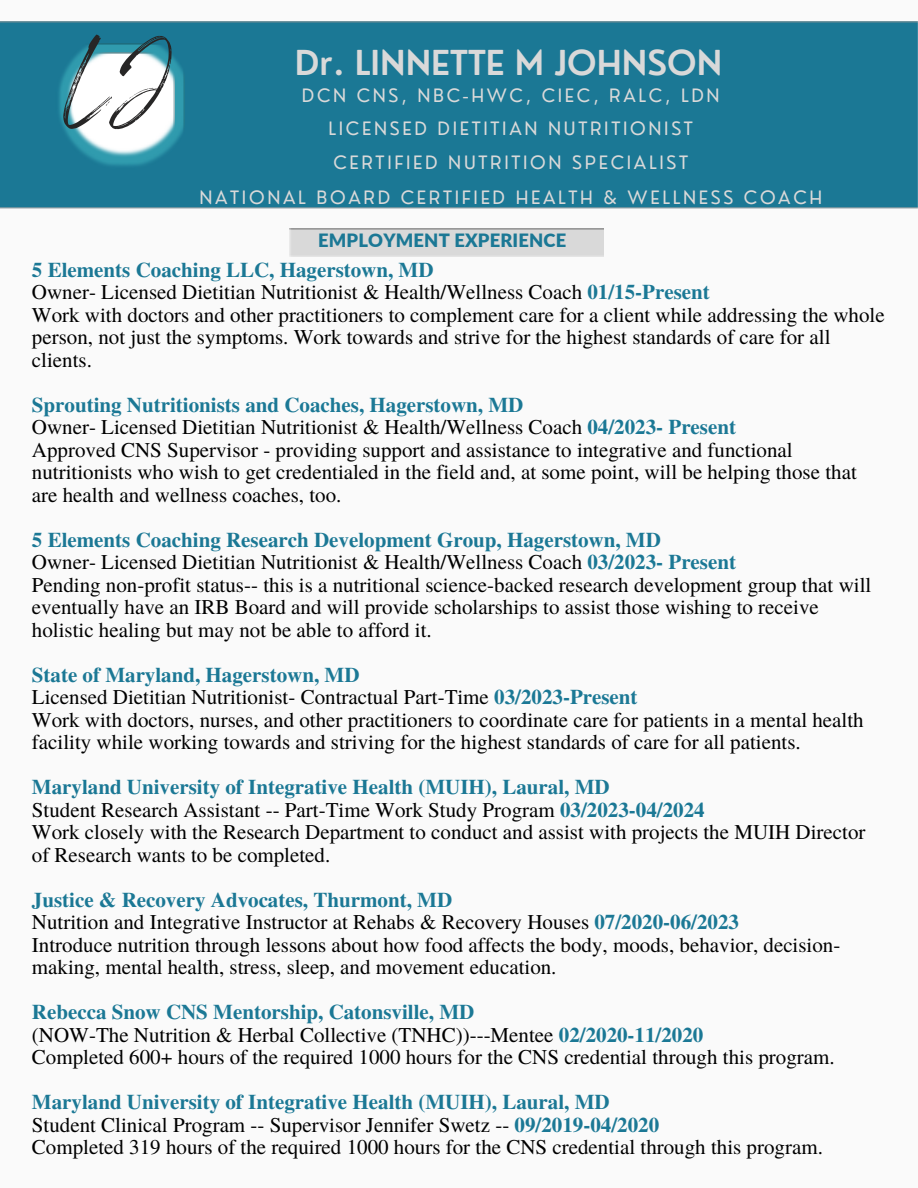
<style>
.page{position:relative;width:918px;height:1188px;background:#fafafa}
.page>*{position:absolute;margin:0;border:0;box-sizing:border-box;transform-origin:0 0}
.t1{font:72px "Breathing";color:#272626}
.t2{font:600 33.6px "Nourd";color:#d9d9d9}
.t3{font:21px/22.5px "Te X Gyre Termes";color:#000}
.t4{font:900 18.3px "Lato";letter-spacing:.01em;color:#1b7895}
.t5{font:18px/34.2px "Nourd";letter-spacing:.15em;color:#d9d9d9;text-align:center}
.s1{font-weight:700;color:#1b7895}
</style>
<div class="page">
<div style="left:0;top:21px;width:918px;height:188px;background:#1b7895"></div>
<img style="left:55px;top:44px;width:130px;height:126px">
<img style="left:66px;top:53px;width:108px;height:104px">
<h1 class="t1" style="left:64px;top:59px;width:107px">LJ</h1>
<h2 class="t2" style="left:295px;top:41px;width:429px">Dr. LINNETTE M JOHNSON</h2>
<p class="t5" style="left:199px;top:78px;width:624px">DCN CNS, NBC-HWC, CIEC, RALC, LDN<br>LICENSED DIETITIAN NUTRITIONIST<br>CERTIFIED NUTRITION SPECIALIST<br>NATIONAL BOARD CERTIFIED HEALTH &amp; WELLNESS COACH</p>
<p class="t4" style="left:318px;top:229px;width:250px">EMPLOYMENT EXPERIENCE</p>
<p class="t3" style="left:32px;top:257px;width:854px"><span class="s1">5 Elements Coaching LLC, Hagerstown, MD<br></span>Owner- Licensed Dietitian Nutritionist &amp; Health/Wellness Coach <span class="s1">01/15-Present<br></span>Work with doctors and other practitioners to complement care for a client while addressing the whole person, not just the symptoms. Work towards and strive for the highest standards of care for all clients.</p>
<p class="t3" style="left:32px;top:392px;width:826px"><span class="s1">Sprouting Nutritionists and Coaches, Hagerstown, MD<br></span>Owner- Licensed Dietitian Nutritionist &amp; Health/Wellness Coach <span class="s1">04/2023- Present<br></span>Approved CNS Supervisor - providing support and assistance to integrative and functional nutritionists who wish to get credentialed in the field and, at some point, will be helping those that are health and wellness coaches, too.</p>
<p class="t3" style="left:32px;top:527px;width:841px"><span class="s1">5 Elements Coaching Research Development Group, Hagerstown, MD<br></span>Owner- Licensed Dietitian Nutritionist &amp; Health/Wellness Coach <span class="s1">03/2023- Present<br></span>Pending non-profit status-- this is a nutritional science-backed research development group that will eventually have an IRB Board and will provide scholarships to assist those wishing to receive holistic healing but may not be able to afford it.</p>
<p class="t3" style="left:32px;top:662px;width:833px"><span class="s1">State of Maryland, Hagerstown, MD<br></span>Licensed Dietitian Nutritionist- Contractual Part-Time <span class="s1">03/2023-Present<br></span>Work with doctors, nurses, and other practitioners to coordinate care for patients in a mental health facility while working towards and striving for the highest standards of care for all patients.</p>
<p class="t3" style="left:32px;top:775px;width:835px"><span class="s1">Maryland University of Integrative Health (MUIH), Laural, MD<br></span>Student Research Assistant -- Part-Time Work Study Program <span class="s1">03/2023-04/2024<br></span>Work closely with the Research Department to conduct and assist with projects the MUIH Director of Research wants to be completed.</p>
<p class="t3" style="left:32px;top:887px;width:810px"><span class="s1">Justice &amp; Recovery Advocates, Thurmont, MD<br></span>Nutrition and Integrative Instructor at Rehabs &amp; Recovery Houses <span class="s1">07/2020-06/2023<br></span>Introduce nutrition through lessons about how food affects the body, moods, behavior, decision&shy;making, mental health, stress, sleep, and movement education.</p>
<p class="t3" style="left:32px;top:1000px;width:804px"><span class="s1">Rebecca Snow CNS Mentorship, Catonsville, MD<br></span>(NOW-The Nutrition &amp; Herbal Collective (TNHC))---Mentee <span class="s1">02/2020-11/2020<br></span>Completed 600+ hours of the required 1000 hours for the CNS credential through this program.</p>
<p class="t3" style="left:32px;top:1090px;width:793px"><span class="s1">Maryland University of Integrative Health (MUIH), Laural, MD<br></span>Student Clinical Program -- Supervisor Jennifer Swetz -- <span class="s1">09/2019-04/2020<br></span>Completed 319 hours of the required 1000 hours for the CNS credential through this program.</p>
</div>
